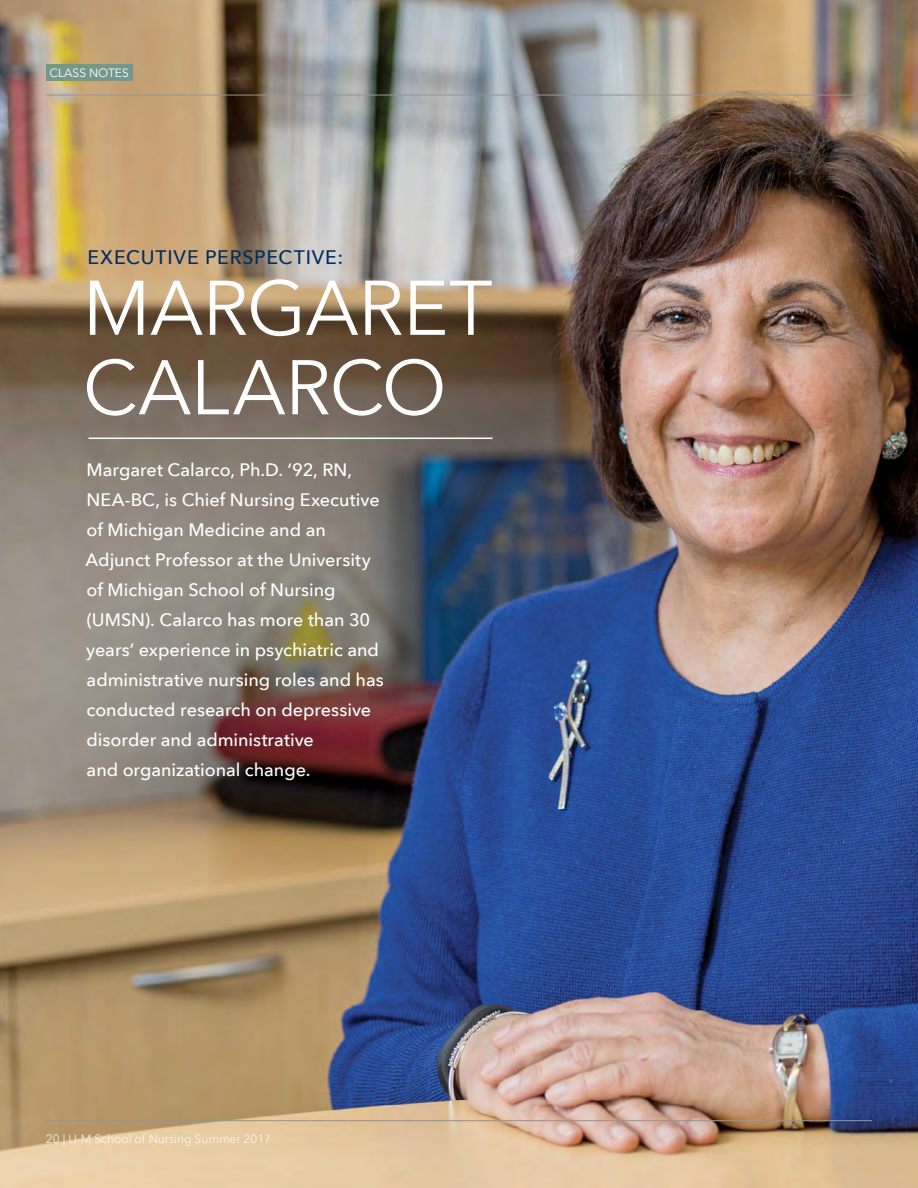
<style>
.page{position:relative;width:918px;height:1188px;background:#fff}
.page>*{position:absolute;margin:0;border:0;box-sizing:border-box;transform-origin:0 0}
.body_copy{font:76.5px/79.5px "Avenir Next LT Pro";letter-spacing:-.01em;color:#fff}
.body_copy-2{font:500 19.5px "Avenir Next LT Pro";letter-spacing:.04em;color:#002e5e}
.body_copy-3{font:500 18px/30px "Avenir Next LT Pro";letter-spacing:-.005em;color:#fff}
.t1{font:300 12px "Avenir Next LT Pro";color:#fff}
.t2{font:12px "Avenir Next LT Pro";color:#fff}
</style>
<div class="page">
<img style="left:0;top:0;width:918px;height:1188px">
<hr style="left:89px;top:438px;width:403px;height:1px;background:#fff">
<hr style="left:46px;top:95px;width:826px;height:1px;background:#939598">
<div style="left:46px;top:65px;width:86px;height:16px;background:#75988d"></div>
<hr style="left:46px;top:1120px;width:826px;height:1px;background:#939598">
<p class="t2" style="left:49px;top:66px;width:81px">CLASS NOTES</p>
<p class="body_copy-2" style="left:87px;top:246px;width:257px">EXECUTIVE PERSPECTIVE:</p>
<p class="body_copy" style="left:83px;top:268px;width:412px">MARGARET<br>CALARCO</p>
<p class="body_copy-3" style="left:86px;top:455px;width:300px">Margaret Calarco, Ph.D. ‘92, RN,<br>NEA-BC, is Chief Nursing Executive of Michigan Medicine and an<br>Adjunct Professor at the University of Michigan School of Nursing (UMSN). Calarco has more than 30 years’ experience in psychiatric and administrative nursing roles and has conducted research on depressive disorder and administrative<br>and organizational change.</p>
<p class="t1" style="left:46px;top:1132px;width:227px">20 | U-M School of Nursing Summer 2017</p>
</div>
